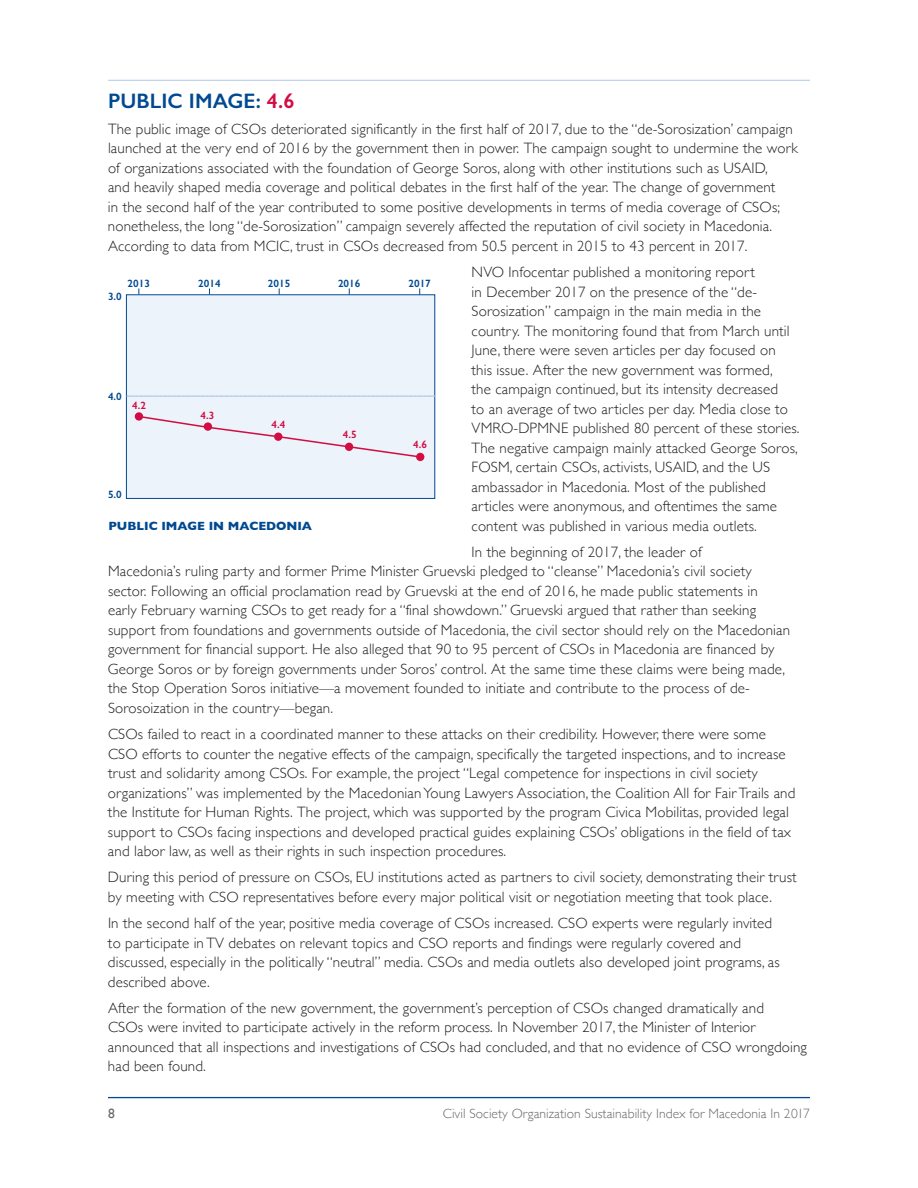
<style>
.page{position:relative;width:918px;height:1188px;background:#fff}
.page>*{position:absolute;margin:0;border:0;box-sizing:border-box;transform-origin:0 0}
.t1{font:600 21px "Gill Sans";letter-spacing:.005em;color:#014990}
.t2{font:300 15px/19.5px "Gill Sans";letter-spacing:.01em;color:#231f20}
.t3{font:300 13.5px "Gill Sans";letter-spacing:.005em;color:#69696c}
.t4{font:13.5px "Gill Sans";color:#69696c}
.t5{font:700 12.15px "Gill Sans";color:#014990}
.t6{font:600 10.65px "Gill Sans";color:#014990}
.t7{font:600 10.65px "Gill Sans";color:#d20d44}
.s1{color:#d20d44}
</style>
<div class="page">
<hr style="left:108px;top:1097px;width:702px;height:1px;background:#014990">
<hr style="left:108px;top:80px;width:702px;height:1px;background:#afcae9">
<div style="left:126px;top:295px;width:309px;height:203px;background:#edf3fa"></div>
<div style="left:126px;top:295px;width:309px;height:204px;border:1px solid #014990"></div>
<hr style="left:127px;top:396px;width:307px;height:1px;background:#afcae9">
<svg style="left:143px;top:416px;width:279px;height:41px"></svg>
<div style="left:416px;top:453px;width:8px;height:8px;background:#d20d44;border-radius:50%"></div>
<div style="left:345px;top:443px;width:8px;height:8px;background:#d20d44;border-radius:50%"></div>
<div style="left:274px;top:433px;width:8px;height:8px;background:#d20d44;border-radius:50%"></div>
<div style="left:204px;top:422px;width:8px;height:9px;background:#d20d44;border-radius:50%"></div>
<div style="left:135px;top:412px;width:8px;height:9px;background:#d20d44;border-radius:50%"></div>
<h1 class="t1" style="left:108px;top:88px;width:188px">PUBLIC IMAGE: <span class="s1">4.6</span></h1>
<p class="t2" style="left:108px;top:119px;width:691px">The public image of CSOs deteriorated significantly in the first half of 2017, due to the “de-Sorosization’ campaign launched at the very end of 2016 by the government then in power. The campaign sought to undermine the work of organizations associated with the foundation of George Soros, along with other institutions such as USAID,<br>and heavily shaped media coverage and political debates in the first half of the year. The change of government<br>in the second half of the year contributed to some positive developments in terms of media coverage of CSOs; nonetheless, the long “de-Sorosization” campaign severely affected the reputation of civil society in Macedonia.<br>According to data from MCIC, trust in CSOs decreased from 50.5 percent in 2015 to 43 percent in 2017.</p>
<p class="t2" style="left:472px;top:262px;width:329px">NVO Infocentar published a monitoring report<br>in December 2017 on the presence of the “de-Sorosization” campaign in the main media in the country. The monitoring found that from March until June, there were seven articles per day focused on this issue. After the new government was formed,<br>the campaign continued, but its intensity decreased<br>to an average of two articles per day. Media close to VMRO-DPMNE published 80 percent of these stories.<br>The negative campaign mainly attacked George Soros, FOSM, certain CSOs, activists, USAID, and the US ambassador in Macedonia. Most of the published articles were anonymous, and oftentimes the same content was published in various media outlets.</p>
<p class="t2" style="left:108px;top:542px;width:684px;text-indent:364px">In the beginning of 2017, the leader of<br>Macedonia’s ruling party and former Prime Minister Gruevski pledged to “cleanse” Macedonia’s civil society sector. Following an official proclamation read by Gruevski at the end of 2016, he made public statements in early February warning CSOs to get ready for a “final showdown.” Gruevski argued that rather than seeking support from foundations and governments outside of Macedonia, the civil sector should rely on the Macedonian government for financial support. He also alleged that 90 to 95 percent of CSOs in Macedonia are financed by George Soros or by foreign governments under Soros’ control. At the same time these claims were being made, the Stop Operation Soros initiative—a movement founded to initiate and contribute to the process of de-Sorosoization in the country—began.</p>
<p class="t2" style="left:108px;top:724px;width:689px">CSOs failed to react in a coordinated manner to these attacks on their credibility. However, there were some CSO efforts to counter the negative effects of the campaign, specifically the targeted inspections, and to increase trust and solidarity among CSOs. For example, the project “Legal competence for inspections in civil society organizations” was implemented by the Macedonian Young Lawyers Association, the Coalition All for Fair Trails and the Institute for Human Rights. The project, which was supported by the program Civica Mobilitas, provided legal support to CSOs facing inspections and developed practical guides explaining CSOs’ obligations in the field of tax and labor law, as well as their rights in such inspection procedures.</p>
<p class="t2" style="left:108px;top:867px;width:690px">During this period of pressure on CSOs, EU institutions acted as partners to civil society, demonstrating their trust by meeting with CSO representatives before every major political visit or negotiation meeting that took place.</p>
<p class="t2" style="left:108px;top:913px;width:673px">In the second half of the year, positive media coverage of CSOs increased. CSO experts were regularly invited to participate in TV debates on relevant topics and CSO reports and findings were regularly covered and discussed, especially in the politically “neutral” media. CSOs and media outlets also developed joint programs, as described above.</p>
<p class="t2" style="left:108px;top:998px;width:701px">After the formation of the new government, the government’s perception of CSOs changed dramatically and<br>CSOs were invited to participate actively in the reform process. In November 2017, the Minister of Interior announced that all inspections and investigations of CSOs had concluded, and that no evidence of CSO wrongdoing had been found.</p>
<p class="t6" style="left:128px;top:277px;width:24px">2013</p>
<p class="t6" style="left:198px;top:277px;width:24px">2014</p>
<p class="t6" style="left:268px;top:277px;width:24px">2015</p>
<p class="t6" style="left:338px;top:277px;width:24px">2016</p>
<p class="t6" style="left:408px;top:277px;width:24px">2017</p>
<p class="t6" style="left:108px;top:290px;width:15px">3.0</p>
<p class="t6" style="left:108px;top:390px;width:15px">4.0</p>
<p class="t7" style="left:132px;top:399px;width:15px">4.2</p>
<p class="t7" style="left:201px;top:409px;width:15px">4.3</p>
<p class="t7" style="left:272px;top:418px;width:15px">4.4</p>
<p class="t7" style="left:343px;top:428px;width:15px">4.5</p>
<p class="t7" style="left:413px;top:438px;width:15px">4.6</p>
<p class="t6" style="left:108px;top:488px;width:15px">5.0</p>
<p class="t5" style="left:108px;top:517px;width:205px">PUBLIC IMAGE IN MACEDONIA</p>
<p class="t4" style="left:108px;top:1106px;width:8px">8</p>
<p class="t3" style="left:443px;top:1103px;width:369px">Civil Society Organization Sustainability Index for Macedonia In 2017</p>
</div>
